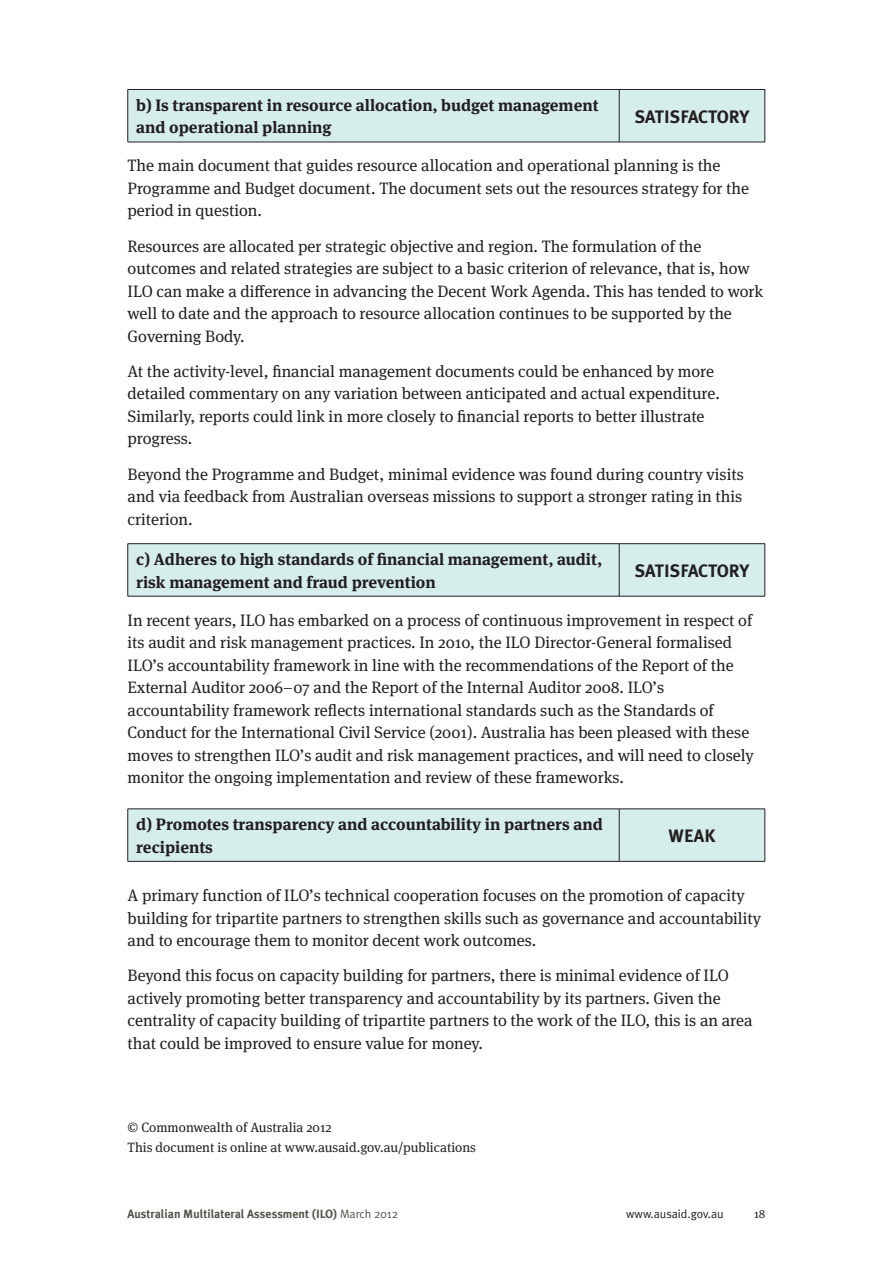
<style>
.page{position:relative;width:893px;height:1263px;background:#fff}
.page>*{position:absolute;margin:0;border:0;box-sizing:border-box;transform-origin:0 0}
._08bbbb_RIGHT_COLUMN{font:700 18px "Meta Plus";color:#231f20}
._04__BODY_TEXT{font:16.5px/22.5px "Meta Serif OT";color:#231f20}
._04__BODY_TEXT-2{font:700 16.5px/22.5px "Meta Serif OT";color:#231f20}
._04__BODY_TEXT-3{font:13.5px "Meta Serif OT";color:#231f20}
.COPYRIGHT_CHANGE{font:13.5px "Meta Serif OT";color:#231f20}
.t1{font:700 12px "Meta Plus";color:#53534a}
.t2{font:12px "Meta Plus Normal";color:#231f20}
.t3{font:12px "Meta Serif OT";color:#231f20}
.s1{font-family:"Meta Plus Normal";font-weight:400}
</style>
<div class="page">
<div style="left:128px;top:90px;width:637px;height:52px;background:#d5edeb"></div>
<hr style="left:128px;top:89px;width:491px;height:1px;background:#231f20">
<hr style="left:619px;top:89px;width:146px;height:1px;background:#231f20">
<hr style="left:619px;top:90px;width:1px;height:52px;background:#231f20">
<hr style="left:128px;top:142px;width:491px;height:1px;background:#231f20">
<hr style="left:619px;top:142px;width:146px;height:1px;background:#231f20">
<hr style="left:127px;top:90px;width:1px;height:52px;background:#231f20">
<hr style="left:765px;top:90px;width:1px;height:52px;background:#231f20">
<div style="left:128px;top:544px;width:637px;height:52px;background:#d5edeb"></div>
<hr style="left:128px;top:543px;width:491px;height:1px;background:#231f20">
<hr style="left:619px;top:543px;width:146px;height:1px;background:#231f20">
<hr style="left:619px;top:544px;width:1px;height:52px;background:#231f20">
<hr style="left:128px;top:596px;width:491px;height:1px;background:#231f20">
<hr style="left:619px;top:596px;width:146px;height:1px;background:#231f20">
<hr style="left:127px;top:544px;width:1px;height:52px;background:#231f20">
<hr style="left:765px;top:544px;width:1px;height:52px;background:#231f20">
<div style="left:128px;top:810px;width:637px;height:51px;background:#d5edeb"></div>
<hr style="left:128px;top:809px;width:491px;height:1px;background:#231f20">
<hr style="left:619px;top:809px;width:146px;height:1px;background:#231f20">
<hr style="left:619px;top:809px;width:1px;height:52px;background:#231f20">
<hr style="left:128px;top:861px;width:491px;height:1px;background:#231f20">
<hr style="left:619px;top:861px;width:146px;height:1px;background:#231f20">
<hr style="left:127px;top:809px;width:1px;height:52px;background:#231f20">
<hr style="left:765px;top:809px;width:1px;height:52px;background:#231f20">
<p class="_04__BODY_TEXT-2" style="left:136px;top:94px;width:464px">b) Is transparent in resource allocation, budget management and operational planning</p>
<p class="_08bbbb_RIGHT_COLUMN" style="left:635px;top:106px;width:116px">SATISFACTORY</p>
<p class="_04__BODY_TEXT" style="left:128px;top:155px;width:623px">The main document that guides resource allocation and operational planning is the<br>Programme and Budget document. The document sets out the resources strategy for the period in question.</p>
<p class="_04__BODY_TEXT" style="left:128px;top:235px;width:637px">Resources are allocated per strategic objective and region. The formulation of the outcomes and related strategies are subject to a basic criterion of relevance, that is, how ILO can make a difference in advancing the Decent Work Agenda. This has tended to work well to date and the approach to resource allocation continues to be supported by the Governing Body.</p>
<p class="_04__BODY_TEXT" style="left:128px;top:360px;width:594px">At the activity-level, financial management documents could be enhanced by more detailed commentary on any variation between anticipated and actual expenditure.<br>Similarly, reports could link in more closely to financial reports to better illustrate progress.</p>
<p class="_04__BODY_TEXT" style="left:128px;top:463px;width:618px;text-align:justify">Beyond the Programme and Budget, minimal evidence was found during country visits and via feedback from Australian overseas missions to support a stronger rating in this criterion.</p>
<p class="_04__BODY_TEXT-2" style="left:136px;top:548px;width:467px">c) Adheres to high standards of financial management, audit, risk management and fraud prevention</p>
<p class="_08bbbb_RIGHT_COLUMN" style="left:635px;top:560px;width:116px">SATISFACTORY</p>
<p class="_04__BODY_TEXT" style="left:128px;top:609px;width:628px">In recent years, ILO has embarked on a process of continuous improvement in respect of its audit and risk management practices. In 2010, the ILO Director-General formalised ILO’s accountability framework in line with the recommendations of the Report of the External Auditor 2006–07 and the Report of the Internal Auditor 2008. ILO’s accountability framework reflects international standards such as the Standards of Conduct for the International Civil Service (2001). Australia has been pleased with these moves to strengthen ILO’s audit and risk management practices, and will need to closely monitor the ongoing implementation and review of these frameworks.</p>
<p class="_04__BODY_TEXT-2" style="left:136px;top:813px;width:468px">d) Promotes transparency and accountability in partners and recipients</p>
<p class="_08bbbb_RIGHT_COLUMN" style="left:669px;top:825px;width:48px">WEAK</p>
<p class="_04__BODY_TEXT" style="left:128px;top:884px;width:635px">A primary function of ILO’s technical cooperation focuses on the promotion of capacity building for tripartite partners to strengthen skills such as governance and accountability and to encourage them to monitor decent work outcomes.</p>
<p class="_04__BODY_TEXT" style="left:128px;top:965px;width:626px">Beyond this focus on capacity building for partners, there is minimal evidence of ILO actively promoting better transparency and accountability by its partners. Given the centrality of capacity building of tripartite partners to the work of the ILO, this is an area that could be improved to ensure value for money.</p>
<p class="COPYRIGHT_CHANGE" style="left:128px;top:1119px;width:206px">© Commonwealth of Australia 2012</p>
<p class="_04__BODY_TEXT-3" style="left:128px;top:1140px;width:350px">This document is online at www.ausaid.gov.au/publications</p>
<p class="t1" style="left:128px;top:1207px;width:272px">Australian Multilateral Assessment (ILO) <span class="s1">March 2012</span></p>
<p class="t2" style="left:626px;top:1207px;width:99px">www.ausaid.gov.au</p>
<p class="t3" style="left:754px;top:1207px;width:13px">18</p>
</div>
